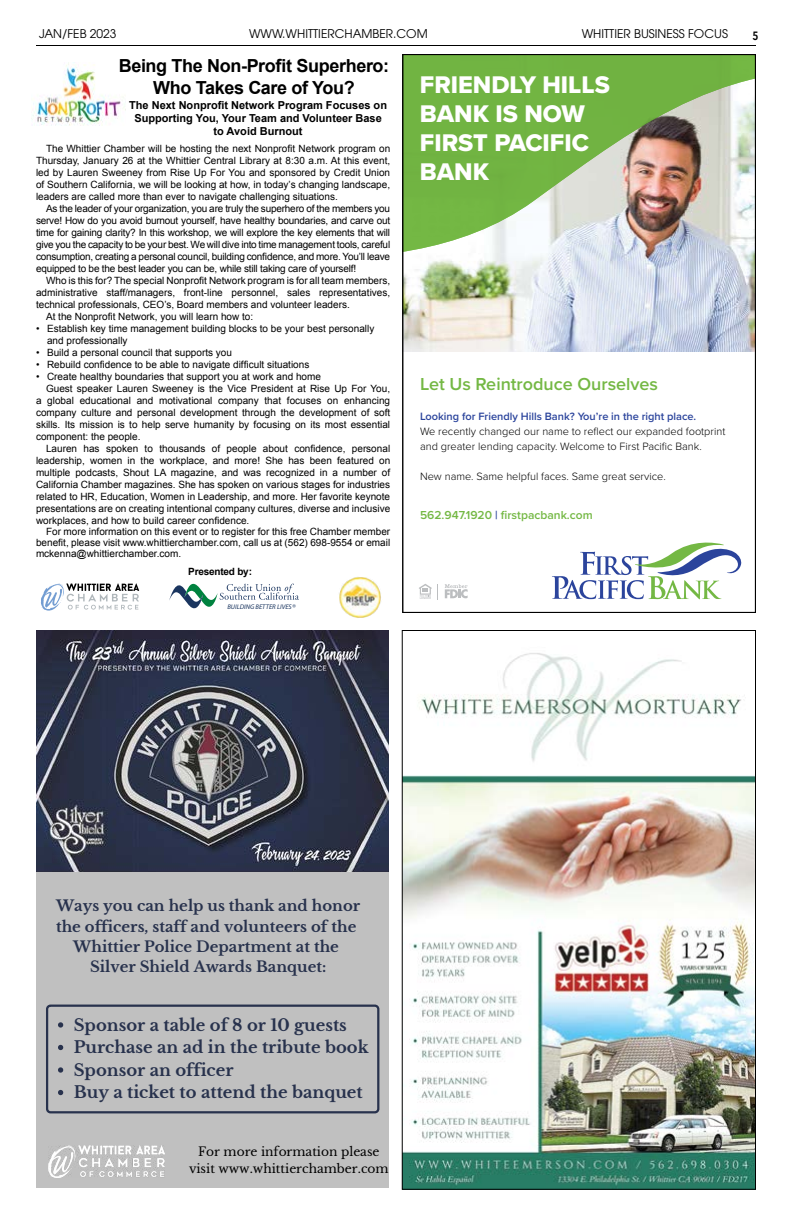
<style>
.page{position:relative;width:792px;height:1224px;background:#fff}
.page>*{position:absolute;margin:0;border:0;box-sizing:border-box;transform-origin:0 0}
.t1{font:25px/29px "Proxima Nova Extrabld";color:#fff}
.t2{font:700 18px/22px "Arial";letter-spacing:-.02em;color:#000;text-align:center}
.t3{font:600 18px "Proxima Nova";color:#74b844}
.t4{font:700 16.4px/22.5px "Libre Baskerville";color:#28324d}
.t5{font:700 14.8px/20.3px "Libre Baskerville";color:#28324d;text-align:center}
.t6{font:12.2px/16.5px "Libre Baskerville";color:#000;text-align:center}
.t7{font:12px "Avant Garde";color:#000}
.t8{font:600 12px "Proxima Nova";color:#74b844}
.t9{font:600 12px "Avenir Next Condensed";color:#000}
.t10{font:300 11px/15px "Proxima Nova";color:#000}
.t11{font:700 11px/13px "Arial";color:#000;text-align:center}
.t12{font:600 11px "Proxima Nova";color:#2b449c}
.t13{font:10px/12px "Arial";color:#000;text-align:justify}
.t14{font:700 10px "Arial";letter-spacing:-.02em;color:#000}
.t15{font:italic 6.8px "Myriad";color:#1a355f}
.s1{color:#2b449c}
</style>
<div class="page">
<hr style="left:36px;top:45px;width:720px;height:1px;background:#000">
<img style="left:404px;top:653px;width:350px;height:535px">
<img style="left:405px;top:259px;width:349px;height:93px">
<svg style="left:552px;top:542px;width:190px;height:57px"></svg>
<svg style="left:445px;top:584px;width:23px;height:14px"></svg>
<svg style="left:419px;top:584px;width:19px;height:16px"></svg>
<svg style="left:405px;top:56px;width:349px;height:203px;background:#9bbc7c"></svg>
<img style="left:339px;top:577px;width:42px;height:41px">
<div style="left:36px;top:630px;width:352px;height:558px;background:#c0c0c0"></div>
<img style="left:36px;top:630px;width:352px;height:241px">
<img style="left:48px;top:1146px;width:117px;height:32px">
<svg style="left:46px;top:1005px;width:333px;height:108px"></svg>
<img style="left:32px;top:63px;width:94px;height:62px">
<svg style="left:41px;top:583px;width:98px;height:28px"></svg>
<svg style="left:169px;top:584px;width:130px;height:25px"></svg>
<p class="t7" style="left:39px;top:27px;width:79px">JAN/FEB 2023</p>
<p class="t7" style="left:249px;top:27px;width:180px">WWW.WHITTIERCHAMBER.COM</p>
<p class="t7" style="left:582px;top:27px;width:148px">WHITTIER BUSINESS FOCUS</p>
<p class="t9" style="left:753px;top:25px;width:7px">5</p>
<h2 class="t2" style="left:119px;top:55px;width:272px">Being The Non-Profit Superhero:<br>Who Takes Care of You?</h2>
<p class="t11" style="left:129px;top:99px;width:259px">The Next Nonprofit Network Program Focuses on<br>Supporting You, Your Team and Volunteer Base to Avoid Burnout</p>
<p class="t13" style="left:36px;top:143px;width:356px;text-indent:10px">The Whittier Chamber will be hosting the next Nonprofit Network program on Thursday, January 26 at the Whittier Central Library at 8:30 a.m. At this event, led by Lauren Sweeney from Rise Up For You and sponsored by Credit Union of Southern California, we will be looking at how, in today’s changing landscape, leaders are called more than ever to navigate challenging situations.</p>
<p class="t13" style="left:36px;top:203px;width:356px;text-indent:10px">As the leader of your organization, you are truly the superhero of the members you serve! How do you avoid burnout yourself, have healthy boundaries, and carve out time for gaining clarity? In this workshop, we will explore the key elements that will give you the capacity to be your best. We will dive into time management tools, careful consumption, creating a personal council, building confidence, and more. You’ll leave equipped to be the best leader you can be, while still taking care of yourself!</p>
<p class="t13" style="left:46px;top:275px;width:346px">Who is this for? The special Nonprofit Network program is for all team members,</p>
<p class="t13" style="left:36px;top:287px;width:356px">administrative staff/managers, front-line personnel, sales representatives,</p>
<p class="t13" style="left:36px;top:299px;width:315px">technical professionals, CEO’s, Board members and volunteer leaders.</p>
<p class="t13" style="left:46px;top:311px;width:209px">At the Nonprofit Network, you will learn how to:</p>
<p class="t13" style="left:47px;top:323px;width:329px;text-indent:-11px">• Establish key time management building blocks to be your best personally and professionally</p>
<p class="t13" style="left:36px;top:347px;width:198px">• Build a personal council that supports you</p>
<p class="t13" style="left:36px;top:359px;width:275px">• Rebuild confidence to be able to navigate difficult situations</p>
<p class="t13" style="left:36px;top:371px;width:287px">• Create healthy boundaries that support you at work and home</p>
<p class="t13" style="left:46px;top:383px;width:346px">Guest speaker Lauren Sweeney is the Vice President at Rise Up For You,</p>
<p class="t13" style="left:36px;top:395px;width:356px">a global educational and motivational company that focuses on enhancing</p>
<p class="t13" style="left:36px;top:407px;width:356px">company culture and personal development through the development of soft</p>
<p class="t13" style="left:36px;top:419px;width:356px">skills. Its mission is to help serve humanity by focusing on its most essential</p>
<p class="t13" style="left:36px;top:431px;width:106px">component: the people.</p>
<p class="t13" style="left:46px;top:443px;width:346px">Lauren has spoken to thousands of people about confidence, personal</p>
<p class="t13" style="left:36px;top:455px;width:356px">leadership, women in the workplace, and more! She has been featured on</p>
<p class="t13" style="left:36px;top:467px;width:356px">multiple podcasts, Shout LA magazine, and was recognized in a number of</p>
<p class="t13" style="left:36px;top:479px;width:356px">California Chamber magazines. She has spoken on various stages for industries</p>
<p class="t13" style="left:36px;top:491px;width:356px">related to HR, Education, Women in Leadership, and more. Her favorite keynote</p>
<p class="t13" style="left:36px;top:503px;width:356px">presentations are on creating intentional company cultures, diverse and inclusive</p>
<p class="t13" style="left:36px;top:515px;width:215px">workplaces, and how to build career confidence.</p>
<p class="t13" style="left:36px;top:526px;width:356px;line-height:11px;text-indent:10px">For more information on this event or to register for this free Chamber member benefit, please visit www.whittierchamber.com, call us at (562) 698-9554 or email mckenna@whittierchamber.com.</p>
<p class="t14" style="left:188px;top:565px;width:65px">Presented by:</p>
<p class="t15" style="left:227px;top:603px;width:70px">BUILDING BETTER LIVES ®</p>
<h1 class="t1" style="left:420px;top:70px;width:191px">FRIENDLY HILLS<br>BANK IS NOW<br>FIRST PACIFIC<br>BANK</h1>
<h2 class="t3" style="left:420px;top:371px;width:240px">Let Us Reintroduce Ourselves</h2>
<p class="t12" style="left:420px;top:409px;width:278px">Looking for Friendly Hills Bank? You’re in the right place.</p>
<p class="t10" style="left:420px;top:424px;width:307px">We recently changed our name to reflect our expanded footprint and greater lending capacity. Welcome to First Pacific Bank.</p>
<p class="t10" style="left:420px;top:469px;width:247px">New name. Same helpful faces. Same great service.</p>
<p class="t8" style="left:420px;top:506px;width:174px">562.947.1920 <span class="s1">|</span> firstpacbank.com</p>
<h3 class="t5" style="left:56px;top:896px;width:306px">Ways you can help us thank and honor the officers, staff and volunteers of the Whittier Police Department at the Silver Shield Awards Banquet:</h3>
<h3 class="t4" style="left:74px;top:1014px;width:296px">Sponsor a table of 8 or 10 guests<br>Purchase an ad in the tribute book<br>Sponsor an officer<br>Buy a ticket to attend the banquet</h3>
<p class="t6" style="left:189px;top:1144px;width:201px">For more information please visit www.whittierchamber.com</p>
</div>
